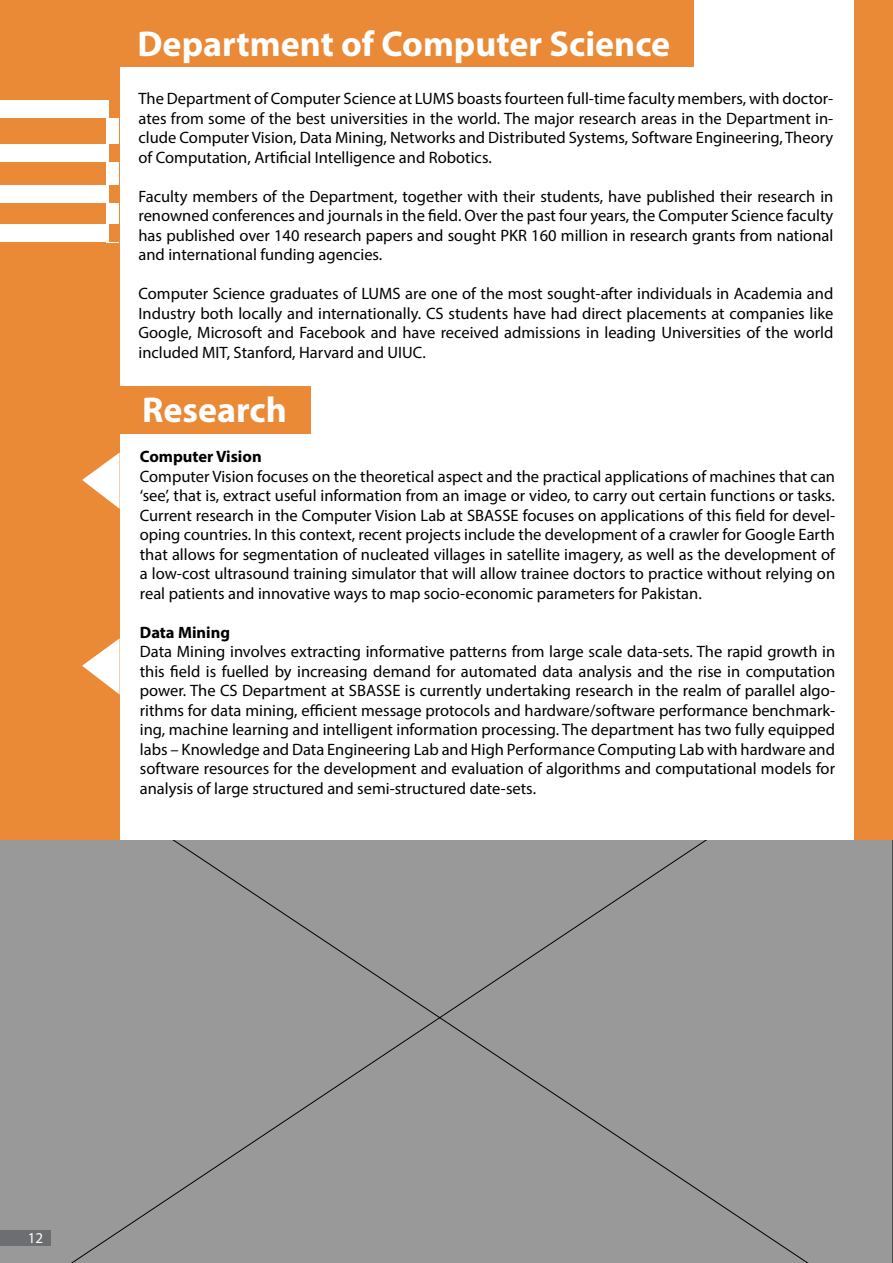
<style>
.page{position:relative;width:893px;height:1263px;background:#fff}
.page>*{position:absolute;margin:0;border:0;box-sizing:border-box;transform-origin:0 0}
.t1{font:700 36px "Myriad Pro";color:#fff}
.t2{font:16.5px/19.5px "Myriad Pro";color:#000;text-align:justify}
.t3{font:700 16.5px "Myriad Pro";color:#000}
.t4{font:15px "Myriad Pro";color:#fff}
</style>
<div class="page">
<div style="left:854px;top:0;width:39px;height:1263px;background:#ea8a36"></div>
<div style="left:0;top:386px;width:311px;height:47px;background:#ea8a36"></div>
<div style="left:0;top:3px;width:120px;height:1260px;background:#ea8a36"></div>
<div style="left:106px;top:100px;width:13px;height:142px;background:#fff"></div>
<div style="left:0;top:100px;width:111px;height:18px;background:#fff"></div>
<div style="left:0;top:144px;width:111px;height:18px;background:#fff"></div>
<div style="left:0;top:185px;width:111px;height:18px;background:#fff"></div>
<div style="left:0;top:224px;width:111px;height:18px;background:#fff"></div>
<div style="left:109px;top:100px;width:10px;height:18px;background:#ea8a36"></div>
<div style="left:109px;top:144px;width:10px;height:18px;background:#ea8a36"></div>
<div style="left:109px;top:185px;width:10px;height:18px;background:#ea8a36"></div>
<div style="left:109px;top:224px;width:10px;height:18px;background:#ea8a36"></div>
<svg style="left:82px;top:453px;width:38px;height:56px"></svg>
<svg style="left:82px;top:638px;width:38px;height:57px"></svg>
<div style="left:0;top:0;width:693px;height:67px;background:#ea8a36"></div>
<div style="left:0;top:840px;width:893px;height:423px;background:#999"></div>
<div style="left:0;top:1230px;width:50px;height:15px;background:#6d6e71"></div>
<h1 class="t1" style="left:138px;top:21px;width:534px">Department of Computer Science</h1>
<p class="t2" style="left:138px;top:89px;width:696px">The Department of Computer Science at LUMS boasts fourteen full-time faculty members, with doctor&shy;ates from some of the best universities in the world. The major research areas in the Department in&shy;clude Computer Vision, Data Mining, Networks and Distributed Systems, Software Engineering, Theory of Computation, Artificial Intelligence and Robotics.</p>
<p class="t2" style="left:138px;top:186px;width:696px">Faculty members of the Department, together with their students, have published their research in renowned conferences and journals in the field. Over the past four years, the Computer Science faculty has published over 140 research papers and sought PKR 160 million in research grants from national and international funding agencies.</p>
<p class="t2" style="left:138px;top:284px;width:696px">Computer Science graduates of LUMS are one of the most sought-after individuals in Academia and Industry both locally and internationally. CS students have had direct placements at companies like Google, Microsoft and Facebook and have received admissions in leading Universities of the world included MIT, Stanford, Harvard and UIUC.</p>
<h1 class="t1" style="left:142px;top:386px;width:146px">Research</h1>
<p class="t3" style="left:140px;top:446px;width:123px">Computer Vision</p>
<p class="t2" style="left:140px;top:466px;width:697px">Computer Vision focuses on the theoretical aspect and the practical applications of machines that can ‘see’, that is, extract useful information from an image or video, to carry out certain functions or tasks.<br>Current research in the Computer Vision Lab at SBASSE focuses on applications of this field for devel&shy;oping countries. In this context, recent projects include the development of a crawler for Google Earth that allows for segmentation of nucleated villages in satellite imagery, as well as the development of a low-cost ultrasound training simulator that will allow trainee doctors to practice without relying on real patients and innovative ways to map socio-economic parameters for Pakistan.</p>
<p class="t3" style="left:140px;top:622px;width:92px">Data Mining</p>
<p class="t2" style="left:140px;top:642px;width:697px">Data Mining involves extracting informative patterns from large scale data-sets. The rapid growth in this field is fuelled by increasing demand for automated data analysis and the rise in computation power. The CS Department at SBASSE is currently undertaking research in the realm of parallel algo&shy;rithms for data mining, efficient message protocols and hardware/software performance benchmark&shy;ing, machine learning and intelligent information processing. The department has two fully equipped labs – Knowledge and Data Engineering Lab and High Performance Computing Lab with hardware and software resources for the development and evaluation of algorithms and computational models for analysis of large structured and semi-structured date-sets.</p>
<p class="t4" style="left:28px;top:1229px;width:17px">12</p>
</div>
